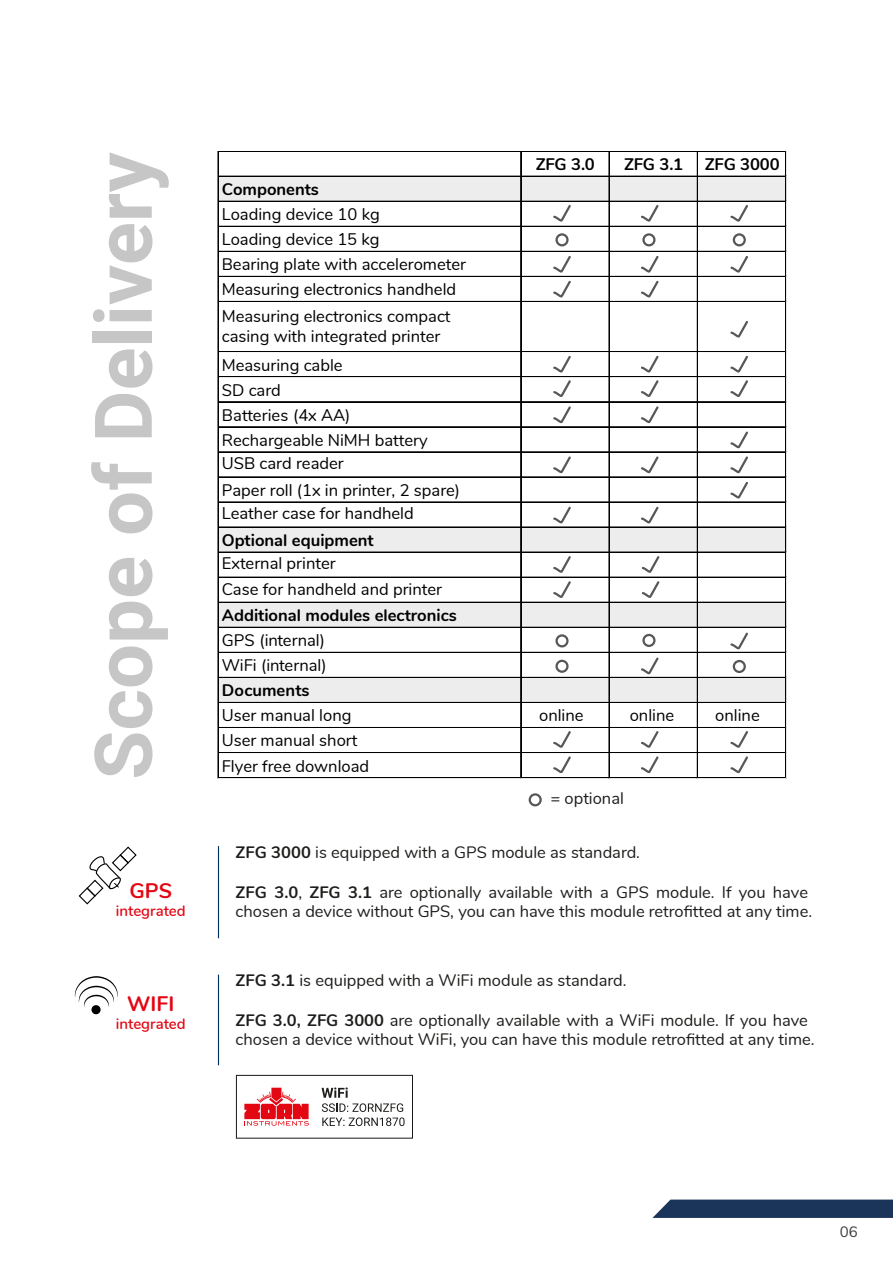
<style>
.page{position:relative;width:893px;height:1263px;background:#fff}
.page>*{position:absolute;margin:0;border:0;box-sizing:border-box;transform-origin:0 0}
.t1{font:700 21px "Nunito";color:#e30613}
.t2{font:16.65px/25px "Nunito";color:#000}
.t3{font:700 16.65px "Nunito";color:#000}
.t4{font:16.5px/19.8px "Nunito";color:#1d1d1b}
.t5{font:600 15px "Nunito";color:#e30613}
.t6{font:15px "Nunito";color:#3c3c3b}
.s1{font-weight:700}
</style>
<div class="page">
<svg style="left:652px;top:1199px;width:241px;height:19px;background:#2b4264"></svg>
<svg style="left:94px;top:646px;width:59px;height:131px"></svg>
<svg style="left:109px;top:602px;width:59px;height:37px"></svg>
<svg style="left:109px;top:558px;width:44px;height:38px"></svg>
<svg style="left:91px;top:462px;width:62px;height:71px"></svg>
<svg style="left:95px;top:394px;width:57px;height:43px"></svg>
<svg style="left:109px;top:349px;width:44px;height:39px"></svg>
<div style="left:92px;top:331px;width:60px;height:11px;background:#c6c6c6"></div>
<svg style="left:93px;top:224px;width:60px;height:98px"></svg>
<svg style="left:109px;top:152px;width:60px;height:66px"></svg>
<hr style="left:218px;top:846px;width:1px;height:92px;background:#00305d">
<hr style="left:218px;top:974px;width:1px;height:91px;background:#00305d">
<svg style="left:553px;top:256px;width:18px;height:17px"></svg>
<svg style="left:641px;top:256px;width:18px;height:17px"></svg>
<svg style="left:730px;top:256px;width:18px;height:17px"></svg>
<svg style="left:553px;top:205px;width:18px;height:17px"></svg>
<svg style="left:641px;top:205px;width:18px;height:17px"></svg>
<svg style="left:730px;top:205px;width:18px;height:17px"></svg>
<svg style="left:553px;top:280px;width:18px;height:18px"></svg>
<svg style="left:641px;top:280px;width:18px;height:18px"></svg>
<svg style="left:553px;top:355px;width:18px;height:18px"></svg>
<svg style="left:641px;top:355px;width:18px;height:18px"></svg>
<svg style="left:730px;top:355px;width:18px;height:18px"></svg>
<svg style="left:553px;top:380px;width:18px;height:17px"></svg>
<svg style="left:641px;top:380px;width:18px;height:17px"></svg>
<svg style="left:730px;top:380px;width:18px;height:17px"></svg>
<svg style="left:553px;top:406px;width:18px;height:17px"></svg>
<svg style="left:641px;top:406px;width:18px;height:17px"></svg>
<svg style="left:730px;top:431px;width:18px;height:17px"></svg>
<svg style="left:553px;top:456px;width:18px;height:17px"></svg>
<svg style="left:641px;top:456px;width:18px;height:17px"></svg>
<svg style="left:730px;top:456px;width:18px;height:17px"></svg>
<svg style="left:553px;top:506px;width:18px;height:18px"></svg>
<svg style="left:641px;top:506px;width:18px;height:18px"></svg>
<svg style="left:553px;top:556px;width:18px;height:17px"></svg>
<svg style="left:641px;top:556px;width:19px;height:17px"></svg>
<svg style="left:553px;top:581px;width:18px;height:17px"></svg>
<svg style="left:641px;top:581px;width:19px;height:17px"></svg>
<svg style="left:641px;top:657px;width:18px;height:17px"></svg>
<svg style="left:730px;top:481px;width:18px;height:18px"></svg>
<svg style="left:553px;top:731px;width:18px;height:17px"></svg>
<svg style="left:641px;top:731px;width:18px;height:17px"></svg>
<svg style="left:730px;top:731px;width:18px;height:17px"></svg>
<svg style="left:553px;top:756px;width:18px;height:17px"></svg>
<svg style="left:641px;top:756px;width:18px;height:17px"></svg>
<svg style="left:730px;top:756px;width:18px;height:17px"></svg>
<svg style="left:730px;top:632px;width:18px;height:17px"></svg>
<svg style="left:730px;top:321px;width:18px;height:17px"></svg>
<div style="left:219px;top:176px;width:567px;height:26px;background:#ededed"></div>
<div style="left:219px;top:527px;width:567px;height:26px;background:#ededed"></div>
<div style="left:219px;top:602px;width:567px;height:26px;background:#ededed"></div>
<div style="left:219px;top:677px;width:567px;height:26px;background:#ededed"></div>
<hr style="left:219px;top:151px;width:567px;height:1px;background:#000">
<hr style="left:219px;top:176px;width:567px;height:1px;background:#000">
<hr style="left:219px;top:201px;width:567px;height:1px;background:#000">
<hr style="left:219px;top:226px;width:567px;height:1px;background:#000">
<hr style="left:219px;top:251px;width:567px;height:1px;background:#000">
<hr style="left:219px;top:276px;width:567px;height:1px;background:#000">
<hr style="left:219px;top:301px;width:567px;height:1px;background:#000">
<hr style="left:219px;top:351px;width:567px;height:1px;background:#000">
<hr style="left:219px;top:376px;width:567px;height:1px;background:#000">
<hr style="left:219px;top:377px;width:567px;height:1px;background:#000">
<hr style="left:219px;top:401px;width:567px;height:1px;background:#000">
<hr style="left:219px;top:402px;width:567px;height:1px;background:#000">
<hr style="left:219px;top:426px;width:567px;height:1px;background:#000">
<hr style="left:219px;top:427px;width:567px;height:1px;background:#000">
<hr style="left:219px;top:451px;width:567px;height:1px;background:#000">
<hr style="left:219px;top:452px;width:567px;height:1px;background:#000">
<hr style="left:219px;top:477px;width:567px;height:1px;background:#000">
<hr style="left:219px;top:502px;width:567px;height:1px;background:#000">
<hr style="left:219px;top:527px;width:567px;height:1px;background:#000">
<hr style="left:219px;top:552px;width:567px;height:1px;background:#000">
<hr style="left:219px;top:577px;width:567px;height:1px;background:#000">
<hr style="left:219px;top:602px;width:567px;height:1px;background:#000">
<hr style="left:219px;top:627px;width:567px;height:1px;background:#000">
<hr style="left:219px;top:652px;width:567px;height:1px;background:#000">
<hr style="left:219px;top:677px;width:567px;height:1px;background:#000">
<hr style="left:219px;top:702px;width:567px;height:1px;background:#000">
<hr style="left:219px;top:727px;width:567px;height:1px;background:#000">
<hr style="left:219px;top:752px;width:567px;height:1px;background:#000">
<hr style="left:218px;top:151px;width:1px;height:627px;background:#000">
<hr style="left:520px;top:152px;width:1px;height:626px;background:#000">
<hr style="left:521px;top:152px;width:1px;height:626px;background:#000">
<hr style="left:609px;top:152px;width:1px;height:626px;background:#000">
<hr style="left:697px;top:152px;width:1px;height:626px;background:#000">
<hr style="left:219px;top:777px;width:567px;height:1px;background:#000">
<hr style="left:785px;top:152px;width:1px;height:626px;background:#000">
<hr style="left:786px;top:152px;width:1px;height:626px;background:#000">
<div style="left:555px;top:233px;width:14px;height:13px;border:2px solid #575756;border-radius:50%"></div>
<div style="left:555px;top:634px;width:14px;height:13px;border:2px solid #575756;border-radius:50%"></div>
<div style="left:555px;top:660px;width:14px;height:13px;border:2px solid #575756;border-radius:50%"></div>
<div style="left:642px;top:233px;width:13px;height:13px;border:2px solid #575756;border-radius:50%"></div>
<div style="left:642px;top:634px;width:13px;height:13px;border:2px solid #575756;border-radius:50%"></div>
<div style="left:733px;top:233px;width:13px;height:13px;border:2px solid #575756;border-radius:50%"></div>
<div style="left:733px;top:660px;width:13px;height:13px;border:2px solid #575756;border-radius:50%"></div>
<div style="left:529px;top:793px;width:13px;height:13px;border:2px solid #575756;border-radius:50%"></div>
<div style="left:236px;top:1075px;width:177px;height:63px;background:#fff;border:1px solid #191919"></div>
<svg style="left:244px;top:1088px;width:65px;height:38px"></svg>
<svg style="left:322px;top:1087px;width:83px;height:39px"></svg>
<svg style="left:78px;top:846px;width:59px;height:59px"></svg>
<div style="left:91px;top:1005px;width:10px;height:9px;background:#000;border-radius:50%"></div>
<svg style="left:75px;top:976px;width:43px;height:30px"></svg>
<p class="t1" style="left:129px;top:875px;width:44px">GPS</p>
<p class="t5" style="left:116px;top:900px;width:71px">integrated</p>
<p class="t1" style="left:127px;top:988px;width:48px">WIFI</p>
<p class="t5" style="left:116px;top:1013px;width:71px">integrated</p>
<p class="t3" style="left:536px;top:152px;width:61px">ZFG 3.0</p>
<p class="t3" style="left:624px;top:152px;width:61px">ZFG 3.1</p>
<p class="t3" style="left:705px;top:152px;width:76px">ZFG 3000</p>
<p class="t3" style="left:222px;top:177px;width:99px">Components</p>
<p class="t2" style="left:222px;top:201px;width:246px;line-height:25.5px">Loading device 10 kg<br>Loading device 15 kg<br>Bearing plate with accelerometer<br>Measuring electronics handheld<br>Measuring electronics compact</p>
<p class="t2" style="left:222px;top:322px;width:220px;line-height:28px">casing with integrated printer<br>Measuring cable</p>
<p class="t2" style="left:222px;top:376px;width:207px">SD card<br>Batteries (4x AA)<br>Rechargeable NiMH battery</p>
<p class="t2" style="left:222px;top:449px;width:240px;line-height:26.5px">USB card reader<br>Paper roll (1x in printer, 2 spare)</p>
<p class="t2" style="left:222px;top:500px;width:194px">Leather case for handheld</p>
<p class="t3" style="left:222px;top:528px;width:153px">Optional equipment</p>
<p class="t2" style="left:222px;top:550px;width:222px">External printer<br>Case for handheld and printer</p>
<p class="t3" style="left:222px;top:603px;width:237px">Additional modules electronics</p>
<p class="t2" style="left:222px;top:627px;width:106px">GPS (internal)<br>WiFi (internal)</p>
<p class="t3" style="left:222px;top:678px;width:89px">Documents</p>
<p class="t2" style="left:222px;top:702px;width:149px">User manual long<br>User manual short<br>Flyer free download</p>
<p class="t2" style="left:539px;top:701px;width:46px">online</p>
<p class="t2" style="left:630px;top:701px;width:46px">online</p>
<p class="t2" style="left:715px;top:701px;width:46px">online</p>
<p class="t4" style="left:550px;top:787px;width:75px">= optional</p>
<p class="t4" style="left:236px;top:841px;width:406px"><span class="s1">ZFG 3000</span> is equipped with a GPS module as standard.</p>
<p class="t4" style="left:236px;top:881px;width:578px"><span class="s1">ZFG 3.0</span>, <span class="s1">ZFG 3.1</span> are optionally available with a GPS module. If you have chosen a device without GPS, you can have this module retrofitted at any time.</p>
<p class="t4" style="left:236px;top:969px;width:392px"><span class="s1">ZFG 3.1</span> is equipped with a WiFi module as standard.</p>
<p class="t4" style="left:236px;top:1009px;width:580px"><span class="s1">ZFG 3.0, ZFG 3000</span> are optionally available with a WiFi module. If you have chosen a device without WiFi, you can have this module retrofitted at any time.</p>
<p class="t6" style="left:840px;top:1221px;width:19px">06</p>
</div>
